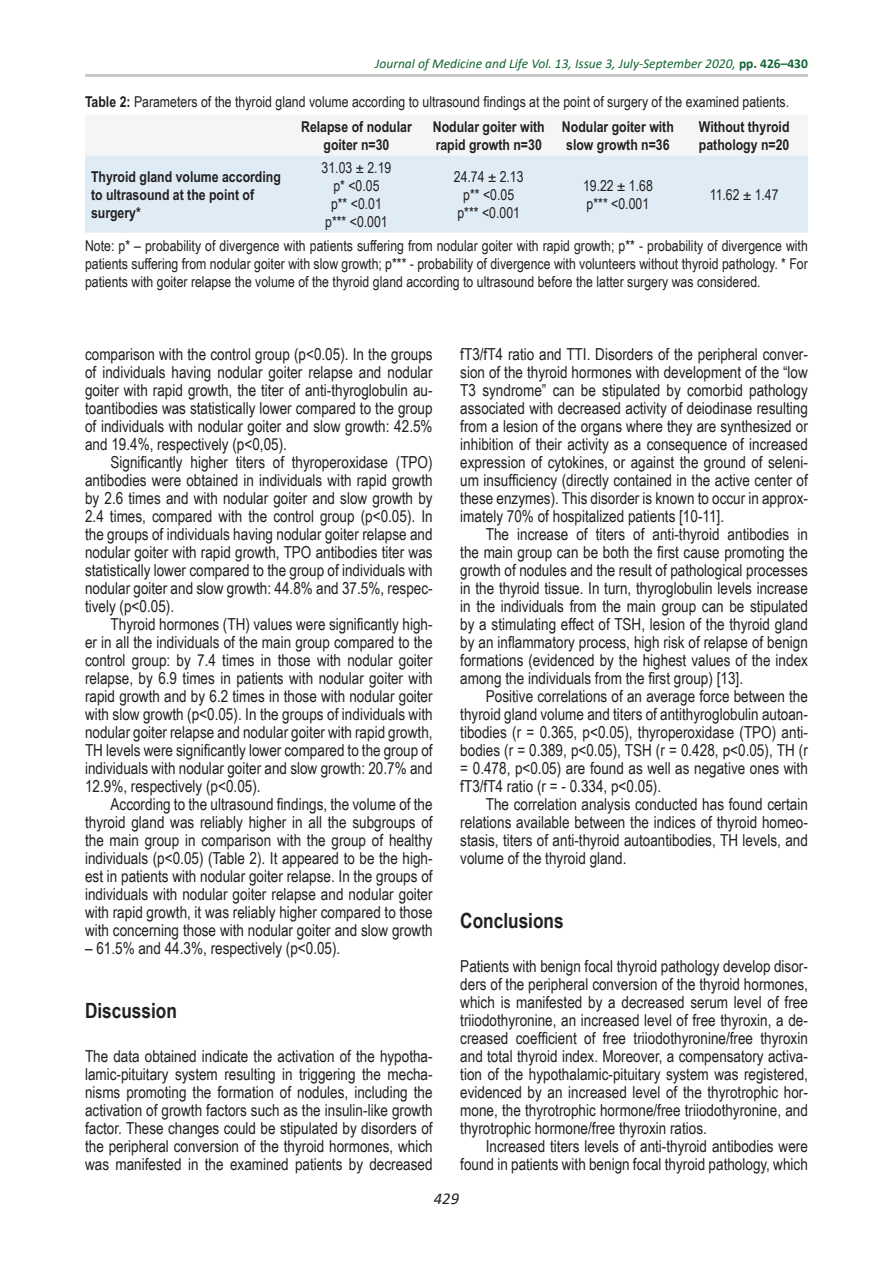
<style>
.page{position:relative;width:893px;height:1263px;background:#fff}
.page>*{position:absolute;margin:0;border:0;box-sizing:border-box;transform-origin:0 0}
.title_2{font:700 21px "Arial Narrow";color:#231f20}
.alineat{font:16.5px/18px "Arial Narrow";color:#231f20;text-align:justify}
.text{font:16.5px/18px "Arial Narrow";color:#231f20;text-align:justify}
.t1{font:italic 16.5px "Calibri";color:#231f20}
.figure_legend{font:15px/18px "Arial Narrow";color:#231f20;text-align:justify}
.scris_in_tabel{font:700 15px/18px "Arial Narrow";color:#231f20}
.scris_in_tabel-2{font:15px "Arial Narrow";color:#231f20}
.t2{font:italic 13.5px "Calibri";color:#126635}
.s1{font-weight:700;font-style:normal}
.s2{font-weight:700}
</style>
<div class="page">
<hr style="left:85px;top:74px;width:723px;height:3px;background:#c7c8ca">
<div style="left:85px;top:115px;width:723px;height:41px;background:#f4f5f6"></div>
<div style="left:85px;top:156px;width:723px;height:77px;background:#dfecf6"></div>
<p class="t2" style="left:375px;top:54px;width:434px">Journal of Medicine and Life Vol. 13, Issue 3, July-September 2020, <span class="s1">pp. 426–430</span></p>
<p class="figure_legend" style="left:85px;top:93px;width:705px"><span class="s2">Table 2:</span> Parameters of the thyroid gland volume according to ultrasound findings at the point of surgery of the examined patients.</p>
<p class="scris_in_tabel" style="left:91px;top:167px;width:191px">Thyroid gland volume according to ultrasound at the point of surgery*</p>
<p class="scris_in_tabel" style="left:301px;top:117px;width:112px;text-align:center">Relapse of nodular goiter n=30</p>
<p class="scris_in_tabel" style="left:433px;top:117px;width:113px">Nodular goiter with rapid growth n=30</p>
<p class="scris_in_tabel" style="left:562px;top:117px;width:113px">Nodular goiter with slow growth n=36</p>
<p class="scris_in_tabel" style="left:699px;top:117px;width:92px">Without thyroid pathology n=20</p>
<p class="scris_in_tabel-2" style="left:322px;top:156px;width:71px">31.03 ± 2.19</p>
<p class="scris_in_tabel-2" style="left:333px;top:174px;width:48px">p* &lt;0.05</p>
<p class="scris_in_tabel-2" style="left:331px;top:192px;width:52px">p** &lt;0.01</p>
<p class="scris_in_tabel-2" style="left:325px;top:210px;width:64px">p*** &lt;0.001</p>
<p class="scris_in_tabel-2" style="left:454px;top:165px;width:71px">24.74 ± 2.13</p>
<p class="scris_in_tabel-2" style="left:463px;top:183px;width:52px">p** &lt;0.05</p>
<p class="scris_in_tabel-2" style="left:457px;top:201px;width:64px">p*** &lt;0.001</p>
<p class="scris_in_tabel-2" style="left:583px;top:174px;width:71px">19.22 ± 1.68</p>
<p class="scris_in_tabel-2" style="left:587px;top:192px;width:64px">p*** &lt;0.001</p>
<p class="scris_in_tabel-2" style="left:710px;top:183px;width:70px">11.62 ± 1.47</p>
<p class="figure_legend" style="left:85px;top:236px;width:724px">Note: p* – probability of divergence with patients suffering from nodular goiter with rapid growth; p** - probability of divergence with patients suffering from nodular goiter with slow growth; p*** - probability of divergence with volunteers without thyroid pathology. * For patients with goiter relapse the volume of the thyroid gland according to ultrasound before the latter surgery was considered.</p>
<p class="text" style="left:85px;top:345px;width:349px">comparison with the control group (р&lt;0.05). In the groups of individuals having nodular goiter relapse and nodular goiter with rapid growth, the titer of anti-thyroglobulin au&shy;toantibodies was statistically lower compared to the group of individuals with nodular goiter and slow growth: 42.5% and 19.4%, respectively (р&lt;0,05).</p>
<p class="alineat" style="left:85px;top:453px;width:349px;text-indent:26px">Significantly higher titers of thyroperoxidase (TPO) antibodies were obtained in individuals with rapid growth by 2.6 times and with nodular goiter and slow growth by 2.4 times, compared with the control group (р&lt;0.05). In the groups of individuals having nodular goiter relapse and nodular goiter with rapid growth, TPO antibodies titer was statistically lower compared to the group of individuals with nodular goiter and slow growth: 44.8% and 37.5%, respec&shy;tively (р&lt;0.05).</p>
<p class="alineat" style="left:85px;top:615px;width:349px;text-indent:26px">Тhyroid hormones (TH) values were significantly high&shy;er in all the individuals of the main group compared to the control group: by 7.4 times in those with nodular goiter relapse, by 6.9 times in patients with nodular goiter with rapid growth and by 6.2 times in those with nodular goiter with slow growth (р&lt;0.05). In the groups of individuals with nodular goiter relapse and nodular goiter with rapid growth, TH levels were significantly lower compared to the group of individuals with nodular goiter and slow growth: 20.7% and 12.9%, respectively (р&lt;0.05).</p>
<p class="alineat" style="left:85px;top:795px;width:349px;text-indent:26px">According to the ultrasound findings, the volume of the thyroid gland was reliably higher in all the subgroups of the main group in comparison with the group of healthy individuals (р&lt;0.05) (Table 2). It appeared to be the high&shy;est in patients with nodular goiter relapse. In the groups of individuals with nodular goiter relapse and nodular goiter with rapid growth, it was reliably higher compared to those with concerning those with nodular goiter and slow growth</p>
<p class="alineat" style="left:85px;top:939px;width:257px">– 61.5% and 44.3%, respectively (р&lt;0.05).</p>
<p class="title_2" style="left:85px;top:994px;width:93px">Discussion</p>
<p class="text" style="left:85px;top:1047px;width:349px">The data obtained indicate the activation of the hypotha&shy;lamic-pituitary system resulting in triggering the mecha&shy;nisms promoting the formation of nodules, including the activation of growth factors such as the insulin-like growth factor. These changes could be stipulated by disorders of the peripheral conversion of the thyroid hormones, which was manifested in the examined patients by decreased</p>
<p class="text" style="left:460px;top:345px;width:349px">fТ3/fТ4 ratio and TТІ. Disorders of the peripheral conver&shy;sion of the thyroid hormones with development of the “low Т3 syndrome” can be stipulated by comorbid pathology associated with decreased activity of deiodinase resulting from a lesion of the organs where they are synthesized or inhibition of their activity as a consequence of increased expression of cytokines, or against the ground of seleni&shy;um insufficiency (directly contained in the active center of these enzymes). This disorder is known to occur in approx&shy;imately 70% of hospitalized patients [10-11].</p>
<p class="alineat" style="left:460px;top:525px;width:349px;text-indent:26px">The increase of titers of anti-thyroid antibodies in the main group can be both the first cause promoting the growth of nodules and the result of pathological processes in the thyroid tissue. In turn, thyroglobulin levels increase in the individuals from the main group can be stipulated by a stimulating effect of TSH, lesion of the thyroid gland by an inflammatory process, high risk of relapse of benign formations (evidenced by the highest values of the index among the individuals from the first group) [13].</p>
<p class="alineat" style="left:460px;top:687px;width:349px;text-indent:26px">Positive correlations of an average force between the thyroid gland volume and titers of antithyroglobulin autoan&shy;tibodies (r = 0.365, р&lt;0.05), thyroperoxidase (TPO) anti&shy;bodies (r = 0.389, р&lt;0.05), TSH (r = 0.428, р&lt;0.05), ТH (r = 0.478, р&lt;0.05) are found as well as negative ones with fТ3/fТ4 ratio (r = - 0.334, р&lt;0.05).</p>
<p class="alineat" style="left:460px;top:795px;width:349px;text-indent:26px">The correlation analysis conducted has found certain relations available between the indices of thyroid homeo&shy;stasis, titers of anti-thyroid autoantibodies, TH levels, and volume of the thyroid gland.</p>
<p class="title_2" style="left:460px;top:904px;width:105px">Conclusions</p>
<p class="text" style="left:460px;top:957px;width:349px">Patients with benign focal thyroid pathology develop disor&shy;ders of the peripheral conversion of the thyroid hormones, which is manifested by a decreased serum level of free triiodothyronine, an increased level of free thyroxin, a de&shy;creased coefficient of free triiodothyronine/free thyroxin and total thyroid index. Moreover, a compensatory activa&shy;tion of the hypothalamic-pituitary system was registered, evidenced by an increased level of the thyrotrophic hor&shy;mone, the thyrotrophic hormone/free triiodothyronine, and thyrotrophic hormone/free thyroxin ratios.</p>
<p class="alineat" style="left:460px;top:1137px;width:349px;text-align:right">Increased titers levels of anti-thyroid antibodies were found in patients with benign focal thyroid pathology, which</p>
<p class="t1" style="left:434px;top:1187px;width:27px">429</p>
</div>
